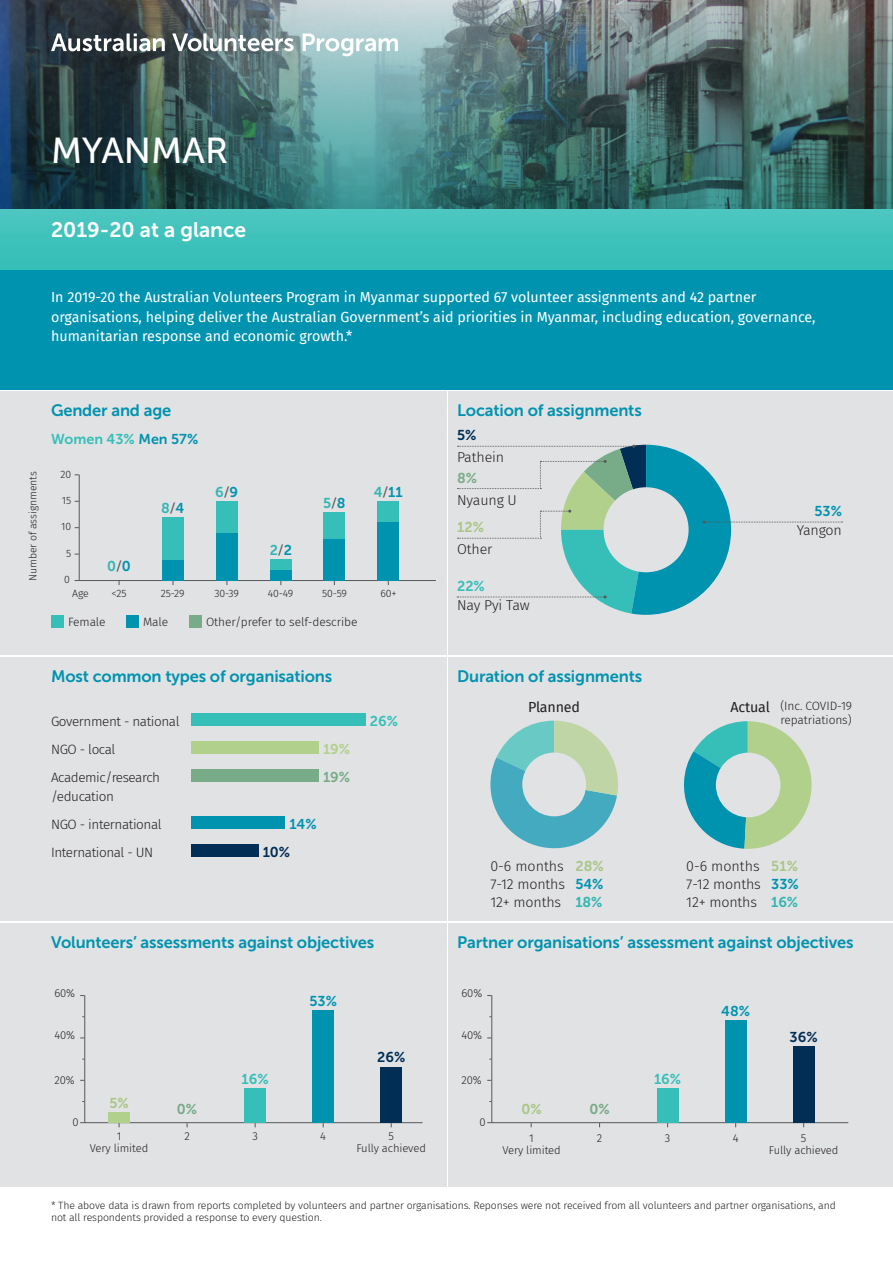
<style>
.page{position:relative;width:893px;height:1263px;background:#fff}
.page>*{position:absolute;margin:0;border:0;box-sizing:border-box;transform-origin:0 0}
.t1{font:36px "Museo Sans 500";color:#fff}
.t2{font:21px "Museo Sans 700";color:#fff}
.t3{font:16.5px "Museo Sans 700";letter-spacing:-.01em;color:#0093af}
.t4{font:14.25px/19.5px "Fira Sans";color:#fff}
.t5{font:300 14.25px/18px "Fira Sans";letter-spacing:-.01em;color:#231f20;text-align:justify}
.t6{font:14.25px "Museo Sans 700";color:#35bfb8}
.t7{font:14.25px "Museo Sans 700";color:#0093af}
.t8{font:14.25px "Museo Sans 700";color:#32b6b1}
.t9{font:14.25px "Fira Sans";letter-spacing:-.01em;color:#231f20}
.t10{font:14.25px "Museo Sans 700";color:#002e54}
.t11{font:14.25px "Museo Sans 700";color:#78ab88}
.t12{font:14.25px "Museo Sans 700";color:#a9c686}
.t13{font:14.25px "Museo Sans 700";color:#b1d08b}
.t14{font:300 13.5px/28px "Fira Sans";letter-spacing:-.03em;color:#231f20}
.t15{font:300 12px/13.5px "Fira Sans";letter-spacing:-.01em;color:#231f20}
.t16{font:300 11.25px/12px "Fira Sans";letter-spacing:-.01em;color:#231f20;text-align:center}
.t17{font:300 10.5px/12px "Fira Sans";letter-spacing:-.01em;color:#231f20}
.s1{color:#0093af}
.s2{font-family:"Museo Sans 500";color:#57585a}
.s3{color:#32b6b1}
.s4{font-family:"Museo Sans 700";font-weight:400;color:#a9c686}
.s5{font-family:"Museo Sans 700";font-weight:400;color:#0093af}
.s6{font-family:"Museo Sans 700";font-weight:400;color:#32b6b1}
</style>
<div class="page">
<div style="left:0;top:923px;width:446px;height:263px;background:#e1e2e4"></div>
<div style="left:449px;top:923px;width:444px;height:263px;background:#e1e2e4"></div>
<div style="left:0;top:391px;width:446px;height:264px;background:#e1e2e4"></div>
<div style="left:0;top:657px;width:446px;height:264px;background:#e1e2e4"></div>
<div style="left:449px;top:391px;width:444px;height:264px;background:#e1e2e4"></div>
<div style="left:449px;top:657px;width:444px;height:264px;background:#e1e2e4"></div>
<svg style="left:80px;top:995px;width:343px;height:132px"></svg>
<svg style="left:491px;top:995px;width:358px;height:128px"></svg>
<div style="left:126px;top:615px;width:13px;height:13px;background:#0093af"></div>
<div style="left:189px;top:615px;width:13px;height:13px;background:#78ab88"></div>
<div style="left:51px;top:615px;width:13px;height:13px;background:#35bfb8"></div>
<div style="left:313px;top:1010px;width:21px;height:112px;background:#0093af"></div>
<div style="left:381px;top:1067px;width:21px;height:55px;background:#002e54"></div>
<div style="left:725px;top:1020px;width:21px;height:102px;background:#0093af"></div>
<div style="left:657px;top:1088px;width:21px;height:34px;background:#35bfb8"></div>
<div style="left:244px;top:1089px;width:22px;height:34px;background:#35bfb8"></div>
<div style="left:793px;top:1046px;width:21px;height:76px;background:#002e54"></div>
<div style="left:109px;top:1112px;width:21px;height:11px;background:#b1d08b"></div>
<div style="left:0;top:270px;width:893px;height:119px;background:#0093af"></div>
<svg style="left:75px;top:474px;width:361px;height:111px"></svg>
<div style="left:191px;top:713px;width:175px;height:13px;background:#35bfb8"></div>
<div style="left:191px;top:741px;width:128px;height:13px;background:#b1d08b"></div>
<div style="left:191px;top:769px;width:128px;height:13px;background:#78ab88"></div>
<div style="left:191px;top:816px;width:94px;height:13px;background:#0093af"></div>
<div style="left:191px;top:844px;width:67px;height:13px;background:#002e54"></div>
<div style="left:324px;top:512px;width:21px;height:26px;background:#35bfb8"></div>
<svg style="left:457px;top:445px;width:386px;height:170px"></svg>
<svg style="left:490px;top:721px;width:128px;height:128px"></svg>
<svg style="left:684px;top:721px;width:127px;height:128px"></svg>
<img style="left:0;top:0;width:893px;height:270px">
<div style="left:603px;top:487px;width:86px;height:85px;background:#e1e2e4;border-radius:50%"></div>
<div style="left:522px;top:752px;width:64px;height:64px;background:#e1e2e4;border-radius:50%"></div>
<div style="left:716px;top:753px;width:64px;height:64px;background:#e1e2e4;border-radius:50%"></div>
<svg style="left:51px;top:33px;width:347px;height:23px"></svg>
<h1 class="t1" style="left:51px;top:131px;width:179px">MYANMAR</h1>
<h2 class="t2" style="left:51px;top:218px;width:197px">2019-20 at a glance</h2>
<p class="t4" style="left:51px;top:287px;width:766px">In 2019-20 the Australian Volunteers Program in Myanmar supported 67 volunteer assignments and 42 partner organisations, helping deliver the Australian Government’s aid priorities in Myanmar, including education, governance, humanitarian response and economic growth.*</p>
<p class="t17" style="left:27px;top:581px;width:111px;rotate:-90deg">Number of assignments</p>
<h3 class="t3" style="left:51px;top:401px;width:122px">Gender and age</h3>
<h3 class="t3" style="left:457px;top:401px;width:186px">Location of assignments</h3>
<h3 class="t6" style="left:51px;top:432px;width:149px">Women 43% <span class="s1">Men 57%</span></h3>
<p class="t17" style="left:61px;top:468px;width:12px">20</p>
<p class="t17" style="left:62px;top:494px;width:11px">15</p>
<p class="t17" style="left:61px;top:521px;width:12px">10</p>
<p class="t17" style="left:66px;top:547px;width:7px">5</p>
<p class="t17" style="left:64px;top:574px;width:7px">0</p>
<h3 class="t8" style="left:107px;top:558px;width:25px">0<span class="s2">/</span><span class="s1">0</span></h3>
<h3 class="t8" style="left:161px;top:500px;width:25px">8<span class="s2">/</span><span class="s1">4</span></h3>
<h3 class="t8" style="left:215px;top:484px;width:24px">6<span class="s2">/</span><span class="s1">9</span></h3>
<h3 class="t8" style="left:270px;top:542px;width:24px">2<span class="s2">/</span><span class="s1">2</span></h3>
<h3 class="t8" style="left:323px;top:495px;width:24px">5<span class="s2">/</span><span class="s1">8</span></h3>
<h3 class="t7" style="left:374px;top:484px;width:31px"><span class="s3">4</span><span class="s2">/</span>11</h3>
<p class="t17" style="left:72px;top:587px;width:18px">Age</p>
<p class="t17" style="left:111px;top:587px;width:17px">&lt;25</p>
<p class="t17" style="left:161px;top:587px;width:25px">25-29</p>
<p class="t17" style="left:214px;top:587px;width:26px">30-39</p>
<p class="t17" style="left:268px;top:587px;width:27px">40-49</p>
<p class="t17" style="left:322px;top:587px;width:26px">50-59</p>
<p class="t17" style="left:380px;top:587px;width:18px">60+</p>
<p class="t15" style="left:68px;top:615px;width:39px">Female</p>
<p class="t15" style="left:143px;top:615px;width:26px">Male</p>
<p class="t15" style="left:206px;top:615px;width:153px">Other/prefer to self-describe</p>
<h3 class="t10" style="left:457px;top:427px;width:21px">5%</h3>
<h3 class="t5" style="left:457px;top:448px;width:49px">Pathein</h3>
<h3 class="t11" style="left:457px;top:470px;width:21px">8%</h3>
<h3 class="t5" style="left:457px;top:491px;width:61px">Nyaung U</h3>
<h3 class="t12" style="left:457px;top:519px;width:28px">12%</h3>
<h3 class="t5" style="left:457px;top:540px;width:37px">Other</h3>
<h3 class="t6" style="left:457px;top:578px;width:29px">22%</h3>
<h3 class="t5" style="left:457px;top:596px;width:74px">Nay Pyi Taw</h3>
<h3 class="t7" style="left:814px;top:503px;width:29px">53%</h3>
<h3 class="t5" style="left:797px;top:521px;width:47px">Yangon</h3>
<h3 class="t3" style="left:51px;top:667px;width:283px">Most common types of organisations</h3>
<p class="t14" style="left:51px;top:707px;width:130px">Government - national<br>NGO - local<br>Academic/research</p>
<p class="t14" style="left:51px;top:782px;width:112px">/education<br>NGO - international<br>International - UN</p>
<h3 class="t13" style="left:323px;top:741px;width:29px">19%</h3>
<h3 class="t11" style="left:323px;top:769px;width:29px">19%</h3>
<h3 class="t7" style="left:289px;top:816px;width:29px">14%</h3>
<h3 class="t10" style="left:263px;top:844px;width:29px">10%</h3>
<h3 class="t6" style="left:370px;top:713px;width:30px">26%</h3>
<h3 class="t3" style="left:457px;top:667px;width:187px">Duration of assignments</h3>
<h3 class="t9" style="left:528px;top:696px;width:54px">Planned</h3>
<h3 class="t9" style="left:730px;top:696px;width:41px">Actual</h3>
<p class="t15" style="left:780px;top:699px;width:73px">(Inc. COVID-19 repatriations)</p>
<h3 class="t5" style="left:490px;top:857px;width:115px">0-6 months <span class="s4">28% </span>7-12 months <span class="s5">54% </span>12+ months <span class="s6">18%</span></h3>
<h3 class="t5" style="left:686px;top:857px;width:114px">0-6 months <span class="s4">51% </span>7-12 months <span class="s5">33% </span>12+ months <span class="s6">16%</span></h3>
<h3 class="t3" style="left:51px;top:933px;width:325px">Volunteers’ assessments against objectives</h3>
<h3 class="t3" style="left:457px;top:933px;width:398px">Partner organisations’ assessment against objectives</h3>
<p class="t16" style="left:54px;top:987px;width:22px">60%</p>
<p class="t16" style="left:54px;top:1029px;width:22px">40%</p>
<p class="t16" style="left:54px;top:1074px;width:22px">20%</p>
<p class="t16" style="left:73px;top:1116px;width:8px">0</p>
<h3 class="t12" style="left:109px;top:1095px;width:21px">5%</h3>
<p class="t16" style="left:90px;top:1130px;width:60px">1<br>Very limited</p>
<h3 class="t11" style="left:177px;top:1101px;width:22px">0%</h3>
<h3 class="t6" style="left:242px;top:1071px;width:29px">16%</h3>
<h3 class="t7" style="left:309px;top:993px;width:29px">53%</h3>
<h3 class="t10" style="left:377px;top:1049px;width:30px">26%</h3>
<p class="t16" style="left:184px;top:1130px;width:7px">2</p>
<p class="t16" style="left:252px;top:1130px;width:7px">3</p>
<p class="t16" style="left:320px;top:1130px;width:7px">4</p>
<p class="t16" style="left:356px;top:1130px;width:71px">5<br>Fully achieved</p>
<p class="t16" style="left:461px;top:987px;width:22px">60%</p>
<p class="t16" style="left:461px;top:1029px;width:22px">40%</p>
<p class="t16" style="left:461px;top:1074px;width:22px">20%</p>
<p class="t16" style="left:480px;top:1116px;width:8px">0</p>
<h3 class="t12" style="left:521px;top:1101px;width:22px">0%</h3>
<h3 class="t11" style="left:589px;top:1101px;width:22px">0%</h3>
<h3 class="t6" style="left:654px;top:1071px;width:29px">16%</h3>
<h3 class="t7" style="left:721px;top:1003px;width:30px">48%</h3>
<h3 class="t10" style="left:790px;top:1029px;width:30px">36%</h3>
<p class="t16" style="left:502px;top:1132px;width:60px">1<br>Very limited</p>
<p class="t16" style="left:597px;top:1132px;width:7px">2</p>
<p class="t16" style="left:665px;top:1132px;width:7px">3</p>
<p class="t16" style="left:733px;top:1132px;width:7px">4</p>
<p class="t16" style="left:769px;top:1132px;width:71px">5<br>Fully achieved</p>
<p class="t17" style="left:51px;top:1199px;width:786px">* The above data is drawn from reports completed by volunteers and partner organisations. Reponses were not received from all volunteers and partner organisations, and not all respondents provided a response to every question.</p>
</div>
